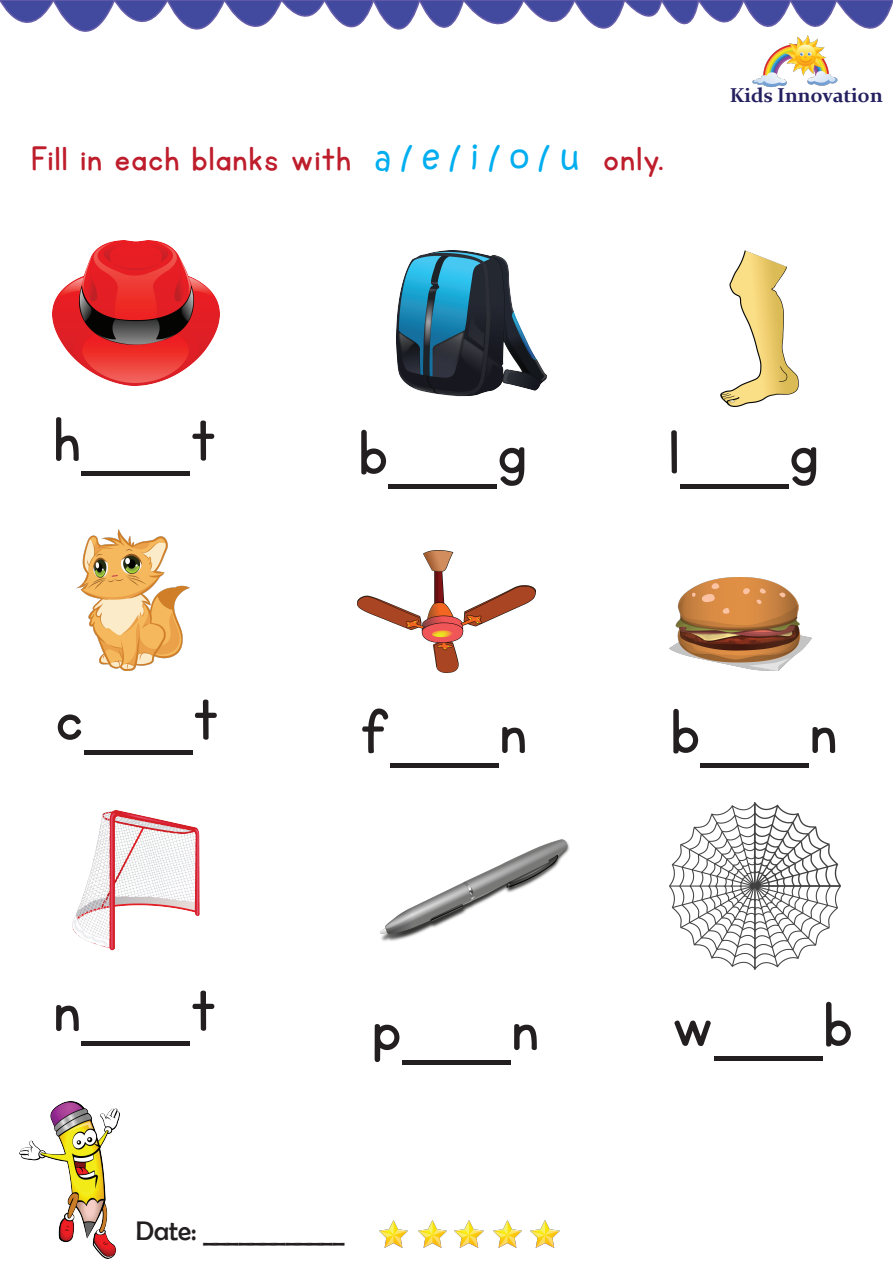
<style>
.page{position:relative;width:893px;height:1263px;background:#fff}
.page>*{position:absolute;margin:0;border:0;box-sizing:border-box;transform-origin:0 0}
.t1{font:72px "Imprint MT Shadow";color:#231f20}
.t2{font:39px "KG Primary Penmanship 2";color:#be1d2c}
.t3{font:27px "Berlin Sans FB";color:#231f20}
.t4{font:700 20.1px "Constantia";color:#252161}
.s1{font-family:"Kristen ITC";font-size:31.5px;color:#00aeef}
.s2{font-family:"KG Primary Penmanship 2"}
</style>
<div class="page">
<img style="left:19px;top:1101px;width:100px;height:157px">
<svg style="left:0;top:0;width:893px;height:32px"></svg>
<img style="left:749px;top:31px;width:92px;height:57px">
<img style="left:380px;top:1220px;width:28px;height:27px">
<img style="left:418px;top:1220px;width:28px;height:27px">
<img style="left:455px;top:1220px;width:28px;height:27px">
<img style="left:493px;top:1220px;width:28px;height:27px">
<img style="left:531px;top:1220px;width:28px;height:27px">
<img style="left:53px;top:240px;width:166px;height:146px">
<img style="left:396px;top:251px;width:151px;height:146px">
<img style="left:720px;top:251px;width:78px;height:155px">
<img style="left:77px;top:530px;width:112px;height:140px">
<img style="left:358px;top:551px;width:177px;height:121px">
<img style="left:669px;top:577px;width:142px;height:93px">
<img style="left:72px;top:810px;width:128px;height:140px">
<img style="left:380px;top:839px;width:190px;height:102px">
<img style="left:669px;top:802px;width:172px;height:167px">
<p class="t2" style="left:30px;top:139px;width:636px">Fill in each blanks with <span class="s1">A / E / I / O / U</span> only.</p>
<p class="t4" style="left:730px;top:82px;width:155px">Kids Innovation</p>
<p class="t1" style="left:52px;top:393px;width:166px"><span class="s2">h</span>___<span class="s2">t</span></p>
<p class="t1" style="left:357px;top:406px;width:171px"><span class="s2">b</span>___<span class="s2">g</span></p>
<p class="t1" style="left:668px;top:406px;width:153px"><span class="s2">l</span>___<span class="s2">g</span></p>
<p class="t1" style="left:55px;top:672px;width:166px"><span class="s2">c</span>___<span class="s2">t</span></p>
<p class="t1" style="left:360px;top:685px;width:170px"><span class="s2">f</span>___<span class="s2">n</span></p>
<p class="t1" style="left:670px;top:685px;width:170px"><span class="s2">b</span>___<span class="s2">n</span></p>
<p class="t1" style="left:53px;top:963px;width:166px"><span class="s2">n</span>___<span class="s2">t</span></p>
<p class="t1" style="left:371px;top:982px;width:170px"><span class="s2">p</span>___<span class="s2">n</span></p>
<p class="t3" style="left:136px;top:1216px;width:210px">Date: ____________</p>
<p class="t1" style="left:671px;top:978px;width:184px"><span class="s2">w</span>___<span class="s2">b</span></p>
</div>
